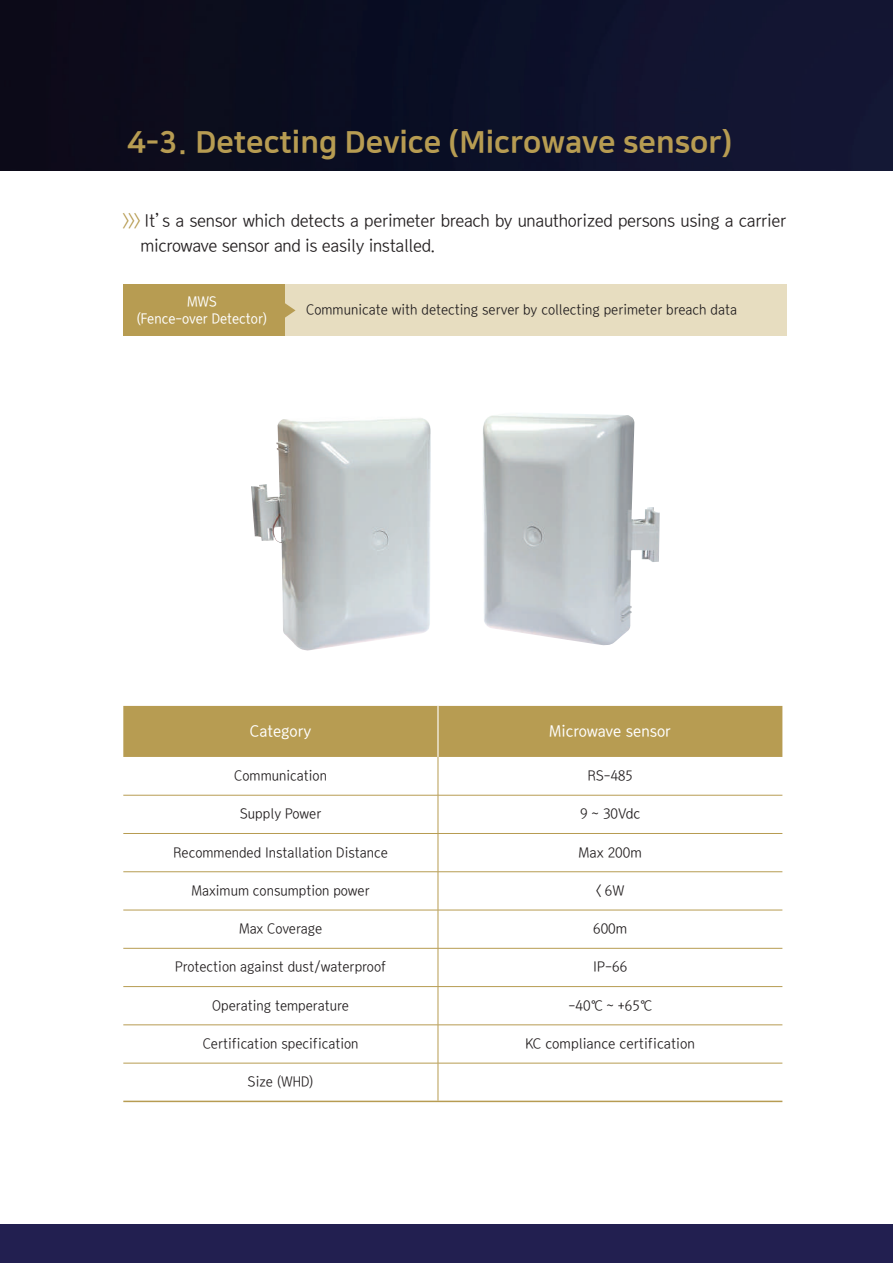
<style>
.page{position:relative;width:893px;height:1263px;background:#fff}
.page>*{position:absolute;margin:0;border:0;box-sizing:border-box;transform-origin:0 0}
.t1{font:30px "Nanum Square EB";color:#b79c52}
.t2{font:16.5px/25.5px "Korean GD12 R";letter-spacing:-.02em;color:#231f20}
.t3{font:15px "Korean GD13 R";color:#fff}
.t4{font:13.5px "Korean GD12 R";color:#231f20}
.t5{font:13.5px/16.2px "Korean GD13 R";color:#fff;text-align:center}
.s1{color:#b79c52}
</style>
<div class="page">
<img style="left:0;top:0;width:893px;height:170px">
<div style="left:0;top:1225px;width:893px;height:38px;background:#221f50"></div>
<div style="left:123px;top:706px;width:659px;height:51px;background:#b79c52"></div>
<hr style="left:123px;top:1101px;width:315px;height:1px;background:#b79c52">
<hr style="left:438px;top:1101px;width:344px;height:1px;background:#b79c52">
<hr style="left:437px;top:706px;width:2px;height:51px;background:#fff">
<hr style="left:438px;top:757px;width:1px;height:38px;background:#b79c52">
<hr style="left:438px;top:795px;width:1px;height:38px;background:#b79c52">
<hr style="left:438px;top:834px;width:1px;height:37px;background:#b79c52">
<hr style="left:438px;top:872px;width:1px;height:38px;background:#b79c52">
<hr style="left:438px;top:910px;width:1px;height:38px;background:#b79c52">
<hr style="left:438px;top:948px;width:1px;height:38px;background:#b79c52">
<hr style="left:438px;top:987px;width:1px;height:38px;background:#b79c52">
<hr style="left:438px;top:1025px;width:1px;height:38px;background:#b79c52">
<hr style="left:438px;top:1063px;width:1px;height:38px;background:#b79c52">
<hr style="left:123px;top:795px;width:315px;height:1px;background:#b79c52">
<hr style="left:438px;top:795px;width:344px;height:1px;background:#b79c52">
<hr style="left:123px;top:833px;width:315px;height:1px;background:#b79c52">
<hr style="left:438px;top:833px;width:344px;height:1px;background:#b79c52">
<hr style="left:123px;top:871px;width:315px;height:1px;background:#b79c52">
<hr style="left:438px;top:871px;width:344px;height:1px;background:#b79c52">
<hr style="left:123px;top:910px;width:315px;height:1px;background:#b79c52">
<hr style="left:438px;top:910px;width:344px;height:1px;background:#b79c52">
<hr style="left:123px;top:948px;width:315px;height:1px;background:#b79c52">
<hr style="left:438px;top:948px;width:344px;height:1px;background:#b79c52">
<hr style="left:123px;top:986px;width:315px;height:1px;background:#b79c52">
<hr style="left:438px;top:986px;width:344px;height:1px;background:#b79c52">
<hr style="left:123px;top:1024px;width:315px;height:1px;background:#b79c52">
<hr style="left:438px;top:1024px;width:344px;height:1px;background:#b79c52">
<hr style="left:123px;top:1063px;width:315px;height:1px;background:#b79c52">
<hr style="left:438px;top:1063px;width:344px;height:1px;background:#b79c52">
<img style="left:251px;top:413px;width:409px;height:238px">
<div style="left:283px;top:285px;width:504px;height:51px;background:#e7ddc0"></div>
<div style="left:123px;top:285px;width:162px;height:51px;background:#b79c52"></div>
<svg style="left:285px;top:303px;width:11px;height:15px"></svg>
<h1 class="t1" style="left:128px;top:126px;width:606px">4-3. Detecting Device (Microwave sensor)</h1>
<p class="t2" style="left:140px;top:208px;width:648px;text-indent:-17px"><span class="s1">&gt;&gt;&gt;</span> It’s a sensor which detects a perimeter breach by unauthorized persons using a carrier microwave sensor and is easily installed.</p>
<p class="t5" style="left:137px;top:294px;width:132px">MWS<br>(Fence-over Detector)</p>
<p class="t4" style="left:306px;top:303px;width:432px">Communicate with detecting server by collecting perimeter breach data</p>
<p class="t3" style="left:250px;top:723px;width:63px">Category</p>
<p class="t3" style="left:549px;top:723px;width:123px">Microwave sensor</p>
<p class="t4" style="left:234px;top:769px;width:94px">Communication</p>
<p class="t4" style="left:588px;top:769px;width:46px">RS-485</p>
<p class="t4" style="left:240px;top:807px;width:83px">Supply Power</p>
<p class="t4" style="left:580px;top:807px;width:62px">9 ~ 30Vdc</p>
<p class="t4" style="left:173px;top:845px;width:216px">Recommended Installation Distance</p>
<p class="t4" style="left:579px;top:845px;width:65px">Max 200m</p>
<p class="t4" style="left:191px;top:884px;width:180px">Maximum consumption power</p>
<p class="t4" style="left:596px;top:884px;width:30px">&lt; 6W</p>
<p class="t4" style="left:239px;top:922px;width:85px">Max Coverage</p>
<p class="t4" style="left:593px;top:922px;width:36px">600m</p>
<p class="t4" style="left:175px;top:960px;width:212px">Protection against dust/waterproof</p>
<p class="t4" style="left:593px;top:960px;width:36px">IP-66</p>
<p class="t4" style="left:212px;top:998px;width:138px">Operating temperature</p>
<p class="t4" style="left:568px;top:998px;width:85px">-40℃ ~ +65℃</p>
<p class="t4" style="left:203px;top:1037px;width:157px">Certification specification</p>
<p class="t4" style="left:525px;top:1037px;width:171px">KC compliance certification</p>
<p class="t4" style="left:248px;top:1075px;width:68px">Size (WHD)</p>
</div>
